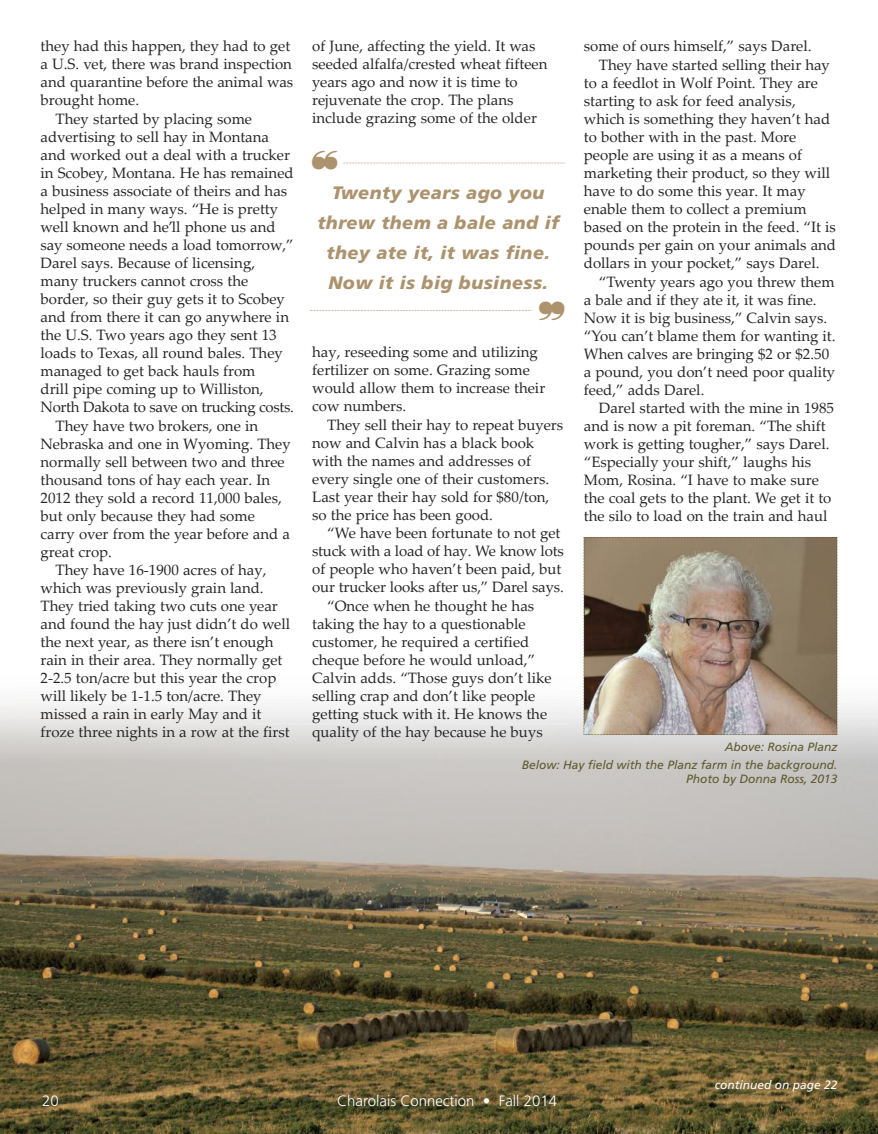
<style>
.page{position:relative;width:878px;height:1134px;background:#fff}
.page>*{position:absolute;margin:0;border:0;box-sizing:border-box;transform-origin:0 0}
.t1{font:italic 900 18px/30px "Frutiger";letter-spacing:.025em;color:#ac936d;text-align:center}
.t2{font:15px/18px "Palatino Linotype";color:#272627}
.t3{font:15px "Palatino Linotype";letter-spacing:-.02em;color:#272627}
.t4{font:300 15px "Frutiger";color:#fff}
.t5{font:italic 12px/18px "Frutiger";color:#5f5a2e;text-align:right}
.t6{font:italic 12px "Frutiger";color:#fff}
</style>
<div class="page">
<img style="left:0;top:584px;width:878px;height:550px">
<svg style="left:343px;top:163px;width:222px;height:1px"></svg>
<svg style="left:309px;top:310px;width:222px;height:1px"></svg>
<img style="left:583px;top:537px;width:254px;height:198px">
<p class="t2" style="left:40px;top:39px;width:251px">they had this happen, they had to get</p>
<p class="t2" style="left:40px;top:57px;width:253px">a U.S. vet, there was brand inspection</p>
<p class="t2" style="left:41px;top:75px;width:254px">and quarantine before the animal was</p>
<p class="t2" style="left:41px;top:93px;width:100px">brought home.</p>
<p class="t2" style="left:56px;top:112px;width:198px">They started by placing some</p>
<p class="t2" style="left:41px;top:130px;width:230px">advertising to sell hay in Montana</p>
<p class="t2" style="left:41px;top:148px;width:251px">and worked out a deal with a trucker</p>
<p class="t2" style="left:41px;top:166px;width:255px">in Scobey, Montana. He has remained</p>
<p class="t2" style="left:41px;top:184px;width:248px">a business associate of theirs and has</p>
<p class="t2" style="left:41px;top:202px;width:239px">helped in many ways. “He is pretty</p>
<p class="t2" style="left:41px;top:220px;width:237px">well known and he’ll phone us and</p>
<p class="t2" style="left:41px;top:238px;width:254px">say someone needs a load tomorrow,”</p>
<p class="t2" style="left:41px;top:256px;width:216px">Darel says. Because of licensing,</p>
<p class="t2" style="left:41px;top:274px;width:209px">many truckers cannot cross the</p>
<p class="t2" style="left:41px;top:292px;width:246px">border, so their guy gets it to Scobey</p>
<p class="t2" style="left:41px;top:310px;width:250px">and from there it can go anywhere in</p>
<p class="t2" style="left:41px;top:328px;width:238px">the U.S. Two years ago they sent 13</p>
<p class="t2" style="left:41px;top:346px;width:244px">loads to Texas, all round bales. They</p>
<p class="t2" style="left:41px;top:364px;width:216px">managed to get back hauls from</p>
<p class="t2" style="left:41px;top:382px;width:225px">drill pipe coming up to Williston,</p>
<p class="t3" style="left:41px;top:401px;width:255px">North Dakota to save on trucking costs.</p>
<p class="t2" style="left:56px;top:418px;width:204px">They have two brokers, one in</p>
<p class="t2" style="left:41px;top:436px;width:252px">Nebraska and one in Wyoming. They</p>
<p class="t2" style="left:41px;top:454px;width:246px">normally sell between two and three</p>
<p class="t2" style="left:41px;top:472px;width:231px">thousand tons of hay each year. In</p>
<p class="t2" style="left:41px;top:490px;width:243px">2012 they sold a record 11,000 bales,</p>
<p class="t2" style="left:41px;top:508px;width:216px">but only because they had some</p>
<p class="t2" style="left:41px;top:526px;width:251px">carry over from the year before and a</p>
<p class="t2" style="left:41px;top:544px;width:73px">great crop.</p>
<p class="t2" style="left:56px;top:563px;width:212px">They have 16-1900 acres of hay,</p>
<p class="t2" style="left:41px;top:581px;width:225px">which was previously grain land.</p>
<p class="t2" style="left:41px;top:599px;width:239px">They tried taking two cuts one year</p>
<p class="t2" style="left:41px;top:617px;width:251px">and found the hay just didn’t do well</p>
<p class="t2" style="left:41px;top:635px;width:235px">the next year, as there isn’t enough</p>
<p class="t2" style="left:41px;top:653px;width:243px">rain in their area. They normally get</p>
<p class="t2" style="left:41px;top:671px;width:237px">2-2.5 ton/acre but this year the crop</p>
<p class="t2" style="left:41px;top:689px;width:223px">will likely be 1-1.5 ton/acre. They</p>
<p class="t2" style="left:41px;top:707px;width:222px">missed a rain in early May and it</p>
<p class="t2" style="left:41px;top:725px;width:251px">froze three nights in a row at the first</p>
<p class="t2" style="left:312px;top:39px;width:237px">of June, affecting the yield. It was seeded alfalfa/crested wheat fifteen years ago and now it is time to rejuvenate the crop. The plans include grazing some of the older</p>
<p class="t2" style="left:583px;top:39px;width:229px">some of ours himself,” says Darel.</p>
<p class="t2" style="left:599px;top:58px;width:233px">They have started selling their hay</p>
<p class="t2" style="left:583px;top:76px;width:236px">to a feedlot in Wolf Point. They are</p>
<p class="t2" style="left:583px;top:94px;width:213px">starting to ask for feed analysis,</p>
<p class="t2" style="left:583px;top:112px;width:248px">which is something they haven’t had</p>
<p class="t2" style="left:583px;top:130px;width:214px">to bother with in the past. More</p>
<p class="t2" style="left:583px;top:148px;width:220px">people are using it as a means of</p>
<p class="t2" style="left:583px;top:166px;width:248px">marketing their product, so they will</p>
<p class="t2" style="left:583px;top:184px;width:223px">have to do some this year. It may</p>
<p class="t2" style="left:583px;top:202px;width:224px">enable them to collect a premium</p>
<p class="t2" style="left:583px;top:220px;width:253px">based on the protein in the feed. “It is</p>
<p class="t2" style="left:584px;top:238px;width:254px">pounds per gain on your animals and</p>
<p class="t2" style="left:584px;top:256px;width:237px">dollars in your pocket,” says Darel.</p>
<p class="t2" style="left:599px;top:274px;width:237px">“Twenty years ago you threw them</p>
<p class="t2" style="left:584px;top:292px;width:234px">a bale and if they ate it, it was fine.</p>
<p class="t2" style="left:584px;top:310px;width:245px">Now it is big business,” Calvin says.</p>
<p class="t2" style="left:584px;top:328px;width:253px">“You can’t blame them for wanting it.</p>
<p class="t2" style="left:584px;top:346px;width:247px">When calves are bringing $2 or $2.50</p>
<p class="t2" style="left:584px;top:364px;width:253px">a pound, you don’t need poor quality</p>
<p class="t2" style="left:584px;top:382px;width:122px">feed,” adds Darel.</p>
<p class="t2" style="left:599px;top:401px;width:237px">Darel started with the mine in 1985</p>
<p class="t2" style="left:584px;top:419px;width:243px">and is now a pit foreman. “The shift</p>
<p class="t2" style="left:584px;top:437px;width:247px">work is getting tougher,” says Darel.</p>
<p class="t2" style="left:584px;top:455px;width:229px">“Especially your shift,” laughs his</p>
<p class="t2" style="left:584px;top:473px;width:237px">Mom, Rosina. “I have to make sure</p>
<p class="t2" style="left:584px;top:491px;width:249px">the coal gets to the plant. We get it to</p>
<p class="t2" style="left:584px;top:509px;width:245px">the silo to load on the train and haul</p>
<p class="t1" style="left:317px;top:179px;width:243px">Twenty years ago you threw them a bale and if they ate it, it was fine.<br>Now it is big business.</p>
<p class="t2" style="left:312px;top:345px;width:234px">hay, reseeding some and utilizing fertilizer on some. Grazing some would allow them to increase their cow numbers.</p>
<p class="t2" style="left:312px;top:418px;width:252px;text-indent:15px">They sell their hay to repeat buyers now and Calvin has a black book with the names and addresses of every single one of their customers.<br>Last year their hay sold for $80/ton, so the price has been good.</p>
<p class="t2" style="left:327px;top:526px;width:235px">“We have been fortunate to not get</p>
<p class="t2" style="left:312px;top:544px;width:253px">stuck with a load of hay. We know lots</p>
<p class="t2" style="left:312px;top:562px;width:251px">of people who haven’t been paid, but</p>
<p class="t2" style="left:312px;top:580px;width:253px">our trucker looks after us,” Darel says.</p>
<p class="t2" style="left:327px;top:599px;width:208px">“Once when he thought he has</p>
<p class="t2" style="left:312px;top:617px;width:215px">taking the hay to a questionable</p>
<p class="t2" style="left:312px;top:635px;width:219px">customer, he required a certified</p>
<p class="t2" style="left:312px;top:653px;width:224px">cheque before he would unload,”</p>
<p class="t2" style="left:312px;top:671px;width:241px">Calvin adds. “Those guys don’t like</p>
<p class="t2" style="left:312px;top:689px;width:225px">selling crap and don’t like people</p>
<p class="t2" style="left:312px;top:707px;width:236px">getting stuck with it. He knows the</p>
<p class="t2" style="left:312px;top:725px;width:232px">quality of the hay because he buys</p>
<p class="t5" style="left:522px;top:739px;width:317px">Above: Rosina Planz<br>Below: Hay field with the Planz farm in the background.</p>
<p class="t5" style="left:686px;top:771px;width:153px">Photo by Donna Ross, 2013</p>
<p class="t6" style="left:714px;top:1080px;width:124px">continued on page 22</p>
<p class="t4" style="left:42px;top:1095px;width:18px">20</p>
<p class="t4" style="left:337px;top:1095px;width:221px">Charolais Connection • Fall 2014</p>
</div>
